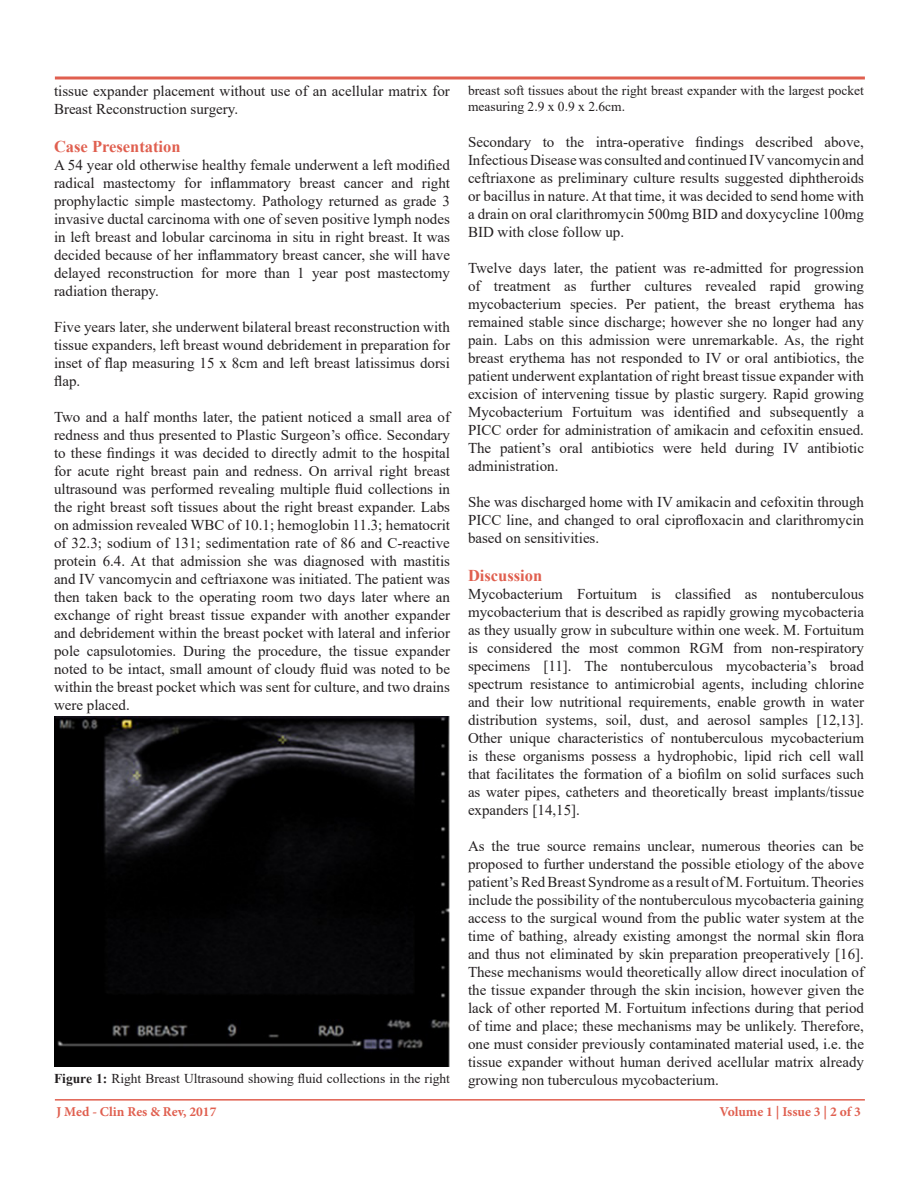
<style>
.page{position:relative;width:918px;height:1188px;background:#fff}
.page>*{position:absolute;margin:0;border:0;box-sizing:border-box;transform-origin:0 0}
.t1{font:700 16.5px "Times New Roman";color:#e05f4f}
.t2{font:15px/18px "Times New Roman";color:#231f20;text-align:justify}
.t3{font:13.5px/16.2px "Times New Roman";color:#231f20}
.t4{font:700 13.5px "Minion Pro";color:#e05f4f}
.s1{font-weight:700}
</style>
<div class="page">
<hr style="left:55px;top:1099px;width:810px;height:2px;background:#e05f4f">
<svg style="left:54px;top:76px;width:811px;height:4px;background:#e7867a"></svg>
<img style="left:54px;top:717px;width:396px;height:349px">
<p class="t2" style="left:54px;top:82px;width:397px">tissue expander placement without use of an acellular matrix for<br>Breast Reconstruction surgery.</p>
<p class="t1" style="left:54px;top:135px;width:128px">Case Presentation</p>
<p class="t2" style="left:54px;top:156px;width:398px">A 54 year old otherwise healthy female underwent a left modified radical mastectomy for inflammatory breast cancer and right prophylactic simple mastectomy. Pathology returned as grade 3 invasive ductal carcinoma with one of seven positive lymph nodes in left breast and lobular carcinoma in situ in right breast. It was decided because of her inflammatory breast cancer, she will have delayed reconstruction for more than 1 year post mastectomy radiation therapy.</p>
<p class="t2" style="left:54px;top:318px;width:398px">Five years later, she underwent bilateral breast reconstruction with tissue expanders, left breast wound debridement in preparation for inset of flap measuring 15 x 8cm and left breast latissimus dorsi flap.</p>
<p class="t2" style="left:54px;top:408px;width:398px">Two and a half months later, the patient noticed a small area of redness and thus presented to Plastic Surgeon’s office. Secondary to these findings it was decided to directly admit to the hospital for acute right breast pain and redness. On arrival right breast ultrasound was performed revealing multiple fluid collections in the right breast soft tissues about the right breast expander. Labs on admission revealed WBC of 10.1; hemoglobin 11.3; hematocrit of 32.3; sodium of 131; sedimentation rate of 86 and C-reactive protein 6.4. At that admission she was diagnosed with mastitis and IV vancomycin and ceftriaxone was initiated. The patient was then taken back to the operating room two days later where an exchange of right breast tissue expander with another expander and debridement within the breast pocket with lateral and inferior pole capsulotomies. During the procedure, the tissue expander noted to be intact, small amount of cloudy fluid was noted to be within the breast pocket which was sent for culture, and two drains were placed.</p>
<p class="t3" style="left:54px;top:1070px;width:398px"><span class="s1">Figure 1:</span> Right Breast Ultrasound showing fluid collections in the right</p>
<p class="t3" style="left:468px;top:82px;width:398px">breast soft tissues about the right breast expander with the largest pocket measuring 2.9 x 0.9 x 2.6cm.</p>
<p class="t2" style="left:468px;top:133px;width:398px">Secondary to the intra-operative findings described above, Infectious Disease was consulted and continued IV vancomycin and ceftriaxone as preliminary culture results suggested diphtheroids or bacillus in nature. At that time, it was decided to send home with a drain on oral clarithromycin 500mg BID and doxycycline 100mg BID with close follow up.</p>
<p class="t2" style="left:468px;top:259px;width:398px">Twelve days later, the patient was re-admitted for progression of treatment as further cultures revealed rapid growing mycobacterium species. Per patient, the breast erythema has remained stable since discharge; however she no longer had any pain. Labs on this admission were unremarkable. As, the right breast erythema has not responded to IV or oral antibiotics, the patient underwent explantation of right breast tissue expander with excision of intervening tissue by plastic surgery. Rapid growing Mycobacterium Fortuitum was identified and subsequently a PICC order for administration of amikacin and cefoxitin ensued.<br>The patient’s oral antibiotics were held during IV antibiotic administration.</p>
<p class="t2" style="left:468px;top:493px;width:398px">She was discharged home with IV amikacin and cefoxitin through PICC line, and changed to oral ciprofloxacin and clarithromycin based on sensitivities.</p>
<p class="t1" style="left:468px;top:564px;width:76px">Discussion</p>
<p class="t2" style="left:468px;top:585px;width:398px">Mycobacterium Fortuitum is classified as nontuberculous mycobacterium that is described as rapidly growing mycobacteria as they usually grow in subculture within one week. M. Fortuitum is considered the most common RGM from non-respiratory specimens [11]. The nontuberculous mycobacteria’s broad spectrum resistance to antimicrobial agents, including chlorine and their low nutritional requirements, enable growth in water distribution systems, soil, dust, and aerosol samples [12,13].<br>Other unique characteristics of nontuberculous mycobacterium is these organisms possess a hydrophobic, lipid rich cell wall that facilitates the formation of a biofilm on solid surfaces such as water pipes, catheters and theoretically breast implants/tissue expanders [14,15].</p>
<p class="t2" style="left:468px;top:837px;width:398px">As the true source remains unclear, numerous theories can be proposed to further understand the possible etiology of the above patient’s Red Breast Syndrome as a result of M. Fortuitum. Theories include the possibility of the nontuberculous mycobacteria gaining access to the surgical wound from the public water system at the time of bathing, already existing amongst the normal skin flora and thus not eliminated by skin preparation preoperatively [16].<br>These mechanisms would theoretically allow direct inoculation of the tissue expander through the skin incision, however given the lack of other reported M. Fortuitum infections during that period of time and place; these mechanisms may be unlikely. Therefore, one must consider previously contaminated material used, i.e. the tissue expander without human derived acellular matrix already growing non tuberculous mycobacterium.</p>
<p class="t4" style="left:56px;top:1102px;width:162px">J Med - Clin Res &amp; Rev, 2017</p>
<p class="t4" style="left:719px;top:1102px;width:143px">Volume 1 | Issue 3 | 2 of 3</p>
</div>
